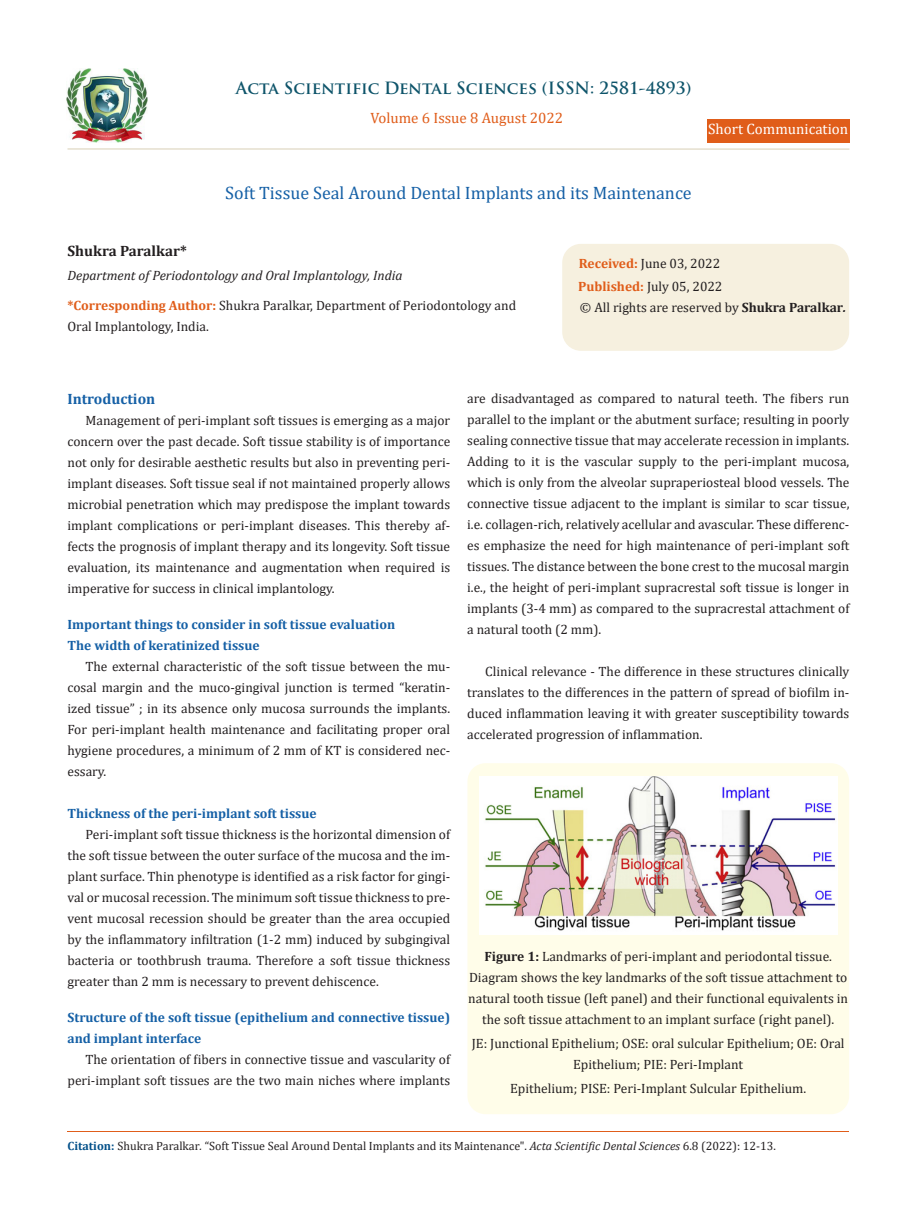
<style>
.page{position:relative;width:917px;height:1224px;background:#fff}
.page>*{position:absolute;margin:0;border:0;box-sizing:border-box;transform-origin:0 0}
.t1{font:18px "Cambria";color:#1560a6}
.t2{font:700 16.5px "Trajan Pro";color:#0e546a}
.t3{font:15px "Cambria";color:#e05d1a}
.t4{font:15px "Cambria";color:#fff}
.t5{font:700 15px "Cambria";color:#231f20}
.t6{font:700 15px "Cambria";color:#1560a6}
.Normal__Web{font:13.5px/21px "Cambria";color:#231f20;text-align:justify}
.Normal__Web-2{font:700 13.5px/21px "Cambria";color:#1560a6}
.t7{font:italic 13.5px "Cambria";color:#231f20}
.t8{font:12px "Cambria";color:#231f20}
.s1{font-weight:700;color:#e05d1a}
.s2{font-weight:700}
.s3{font-weight:700;font-style:italic}
.s4{font-weight:700;color:#035089}
.s5{font-style:italic}
</style>
<div class="page">
<img style="left:67px;top:68px;width:80px;height:74px">
<div style="left:707px;top:119px;width:142px;height:23px;background:#e05d1a"></div>
<div style="left:563px;top:245px;width:285px;height:105px;background:#f6f0df;border-radius:18px"></div>
<div style="left:562px;top:244px;width:287px;height:107px;border:2px solid #f6f0df;border-radius:18px"></div>
<div style="left:467px;top:763px;width:382px;height:351px;background:#fffde9;border-radius:18px"></div>
<img style="left:479px;top:776px;width:358px;height:159px">
<hr style="left:67px;top:148px;width:782px;height:2px;background:#e5dfce">
<hr style="left:67px;top:1131px;width:782px;height:1px;background:#e05d1a">
<p class="t2" style="left:236px;top:77px;width:457px">Acta Scientific Dental Sciences (ISSN: 2581-4893)</p>
<p class="t3" style="left:370px;top:109px;width:194px">Volume 6 Issue 8 August 2022</p>
<p class="t4" style="left:708px;top:120px;width:141px">Short Communication</p>
<p class="t1" style="left:225px;top:183px;width:468px">Soft Tissue Seal Around Dental Implants and its Maintenance</p>
<p class="t5" style="left:67px;top:240px;width:121px">Shukra Paralkar*</p>
<p class="t7" style="left:67px;top:266px;width:336px">Department of Periodontology and Oral Implantology, India</p>
<p class="Normal__Web" style="left:67px;top:295px;width:450px"><span class="s1">*Corresponding Author:</span> Shukra Paralkar, Department of Periodontology and<br>Oral Implantology, India.</p>
<p class="Normal__Web" style="left:579px;top:253px;width:143px"><span class="s1">Received:</span> June 03, 2022</p>
<p class="Normal__Web" style="left:578px;top:276px;width:146px"><span class="s1">Published:</span> July 05, 2022</p>
<p class="Normal__Web" style="left:580px;top:297px;width:268px">© All rights are reserved by <span class="s2">Shukra Paralkar</span><span class="s3">.</span></p>
<p class="t6" style="left:67px;top:388px;width:89px">Introduction</p>
<p class="Normal__Web" style="left:67px;top:410px;width:384px;text-indent:18px">Management of peri-implant soft tissues is emerging as a major concern over the past decade. Soft tissue stability is of importance not only for desirable aesthetic results but also in preventing peri&shy;implant diseases. Soft tissue seal if not maintained properly allows microbial penetration which may predispose the implant towards implant complications or peri-implant diseases. This thereby af&shy;fects the prognosis of implant therapy and its longevity. Soft tissue evaluation, its maintenance and augmentation when required is imperative for success in clinical implantology.</p>
<p class="Normal__Web-2" style="left:67px;top:613px;width:329px">Important things to consider in soft tissue evaluation</p>
<p class="Normal__Web-2" style="left:67px;top:634px;width:194px">The width of keratinized tissue</p>
<p class="Normal__Web" style="left:67px;top:656px;width:384px;text-indent:18px">The external characteristic of the soft tissue between the mu&shy;cosal margin and the muco-gingival junction is termed “keratin&shy;ized tissue” ; in its absence only mucosa surrounds the implants.<br>For peri-implant health maintenance and facilitating proper oral hygiene procedures, a minimum of 2 mm of KT is considered nec&shy;essary.</p>
<p class="Normal__Web-2" style="left:67px;top:802px;width:251px">Thickness of the peri-implant soft tissue</p>
<p class="Normal__Web" style="left:67px;top:824px;width:384px;text-indent:18px">Peri-implant soft tissue thickness is the horizontal dimension of the soft tissue between the outer surface of the mucosa and the im&shy;plant surface. Thin phenotype is identified as a risk factor for gingi&shy;val or mucosal recession. The minimum soft tissue thickness to pre&shy;vent mucosal recession should be greater than the area occupied by the inflammatory infiltration (1-2 mm) induced by subgingival bacteria or toothbrush trauma. Therefore a soft tissue thickness greater than 2 mm is necessary to prevent dehiscence.</p>
<p class="Normal__Web-2" style="left:67px;top:1006px;width:384px">Structure of the soft tissue (epithelium and connective tissue) and implant interface</p>
<p class="Normal__Web" style="left:67px;top:1049px;width:384px;text-align:right">The orientation of fibers in connective tissue and vascularity of peri-implant soft tissues are the two main niches where implants</p>
<p class="Normal__Web" style="left:467px;top:387px;width:384px">are disadvantaged as compared to natural teeth. The fibers run parallel to the implant or the abutment surface; resulting in poorly sealing connective tissue that may accelerate recession in implants.<br>Adding to it is the vascular supply to the peri-implant mucosa, which is only from the alveolar supraperiosteal blood vessels. The connective tissue adjacent to the implant is similar to scar tissue, i.e. collagen-rich, relatively acellular and avascular. These differenc&shy;es emphasize the need for high maintenance of peri-implant soft tissues. The distance between the bone crest to the mucosal margin i.e., the height of peri-implant supracrestal soft tissue is longer in implants (3-4 mm) as compared to the supracrestal attachment of a natural tooth (2 mm).</p>
<p class="Normal__Web" style="left:467px;top:660px;width:384px;text-indent:18px">Clinical relevance - The difference in these structures clinically translates to the differences in the pattern of spread of biofilm in&shy;duced inflammation leaving it with greater susceptibility towards accelerated progression of inflammation.</p>
<p class="Normal__Web" style="left:468px;top:945px;width:381px;text-align:center"><span class="s2">Figure 1:</span> Landmarks of peri-implant and periodontal tissue.<br>Diagram shows the key landmarks of the soft tissue attachment to natural tooth tissue (left panel) and their functional equivalents in the soft tissue attachment to an implant surface (right panel).</p>
<p class="Normal__Web" style="left:472px;top:1032px;width:374px;text-align:center">JE: Junctional Epithelium; OSE: oral sulcular Epithelium; OE: Oral<br>Epithelium; PIE: Peri-Implant</p>
<p class="Normal__Web" style="left:510px;top:1077px;width:298px">Epithelium; PISE: Peri-Implant Sulcular Epithelium.</p>
<p class="t8" style="left:67px;top:1139px;width:709px"><span class="s4">Citation:</span> Shukra Paralkar<span class="s5">.</span> “Soft Tissue Seal Around Dental Implants and its Maintenance". <span class="s5">Acta Scientific Dental Sciences</span> 6.8 (2022): 12-13.</p>
</div>
